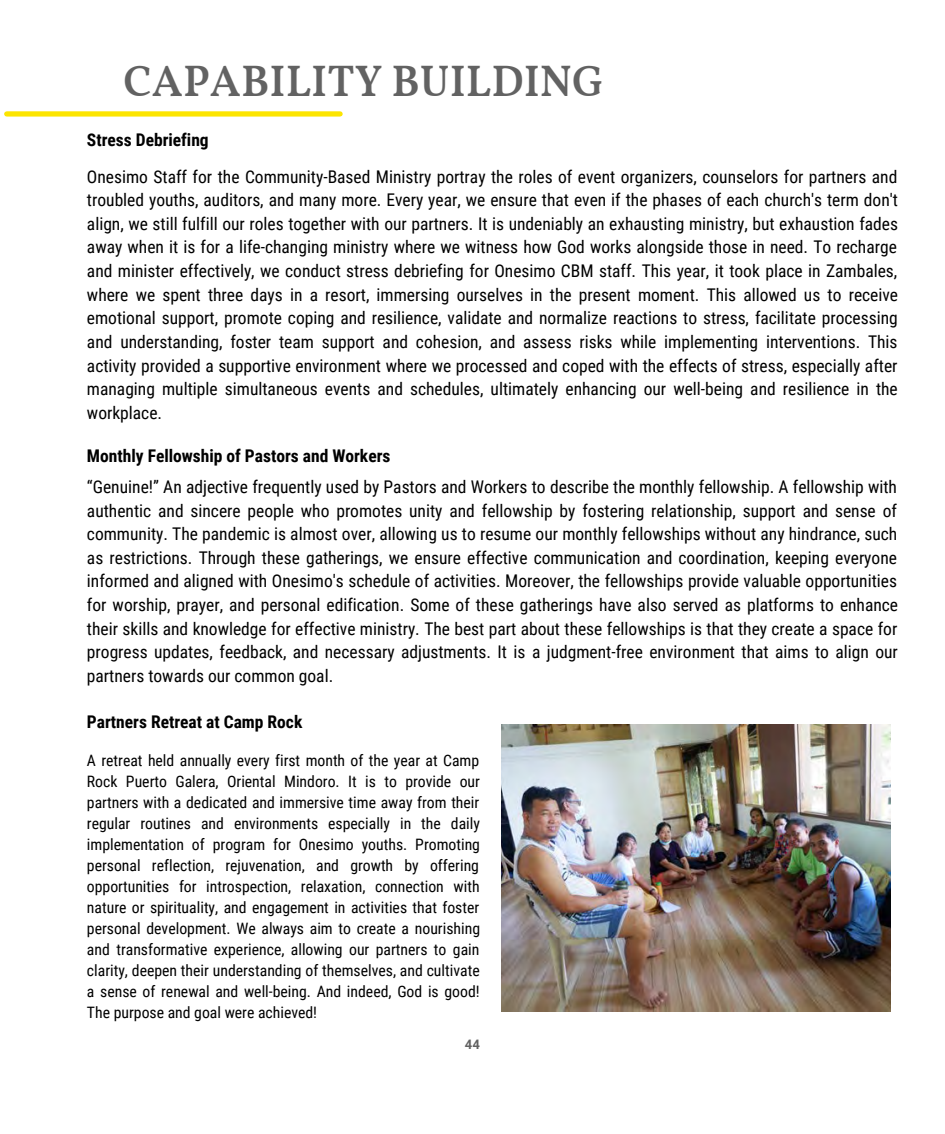
<style>
.page{position:relative;width:945px;height:1134px;background:#fff}
.page>*{position:absolute;margin:0;border:0;box-sizing:border-box;transform-origin:0 0}
.t1{font:600 43.93px "Vollkorn";color:#626262}
.t2{font:17.5px/23.6px "Roboto Condensed";color:#000;text-align:justify}
.t3{font:700 17.5px "Roboto Condensed";color:#000}
.t4{font:15.75px/21px "Roboto Condensed";color:#000;text-align:justify}
.t5{font:700 13.12px "Roboto";color:#626262}
</style>
<div class="page">
<div style="left:7px;top:111px;width:333px;height:6px;background:#fce501"></div>
<img style="left:501px;top:724px;width:390px;height:288px">
<p class="t1" style="left:123px;top:63px;width:482px">CAPABILITY BUILDING</p>
<p class="t3" style="left:87px;top:130px;width:123px">Stress Debriefing</p>
<p class="t2" style="left:87px;top:165px;width:813px">Onesimo Staff for the Community-Based Ministry portray the roles of event organizers, counselors for partners and troubled youths, auditors, and many more. Every year, we ensure that even if the phases of each church's term don't align, we still fulfill our roles together with our partners. It is undeniably an exhausting ministry, but exhaustion fades away when it is for a life-changing ministry where we witness how God works alongside those in need. To recharge and minister effectively, we conduct stress debriefing for Onesimo CBM staff. This year, it took place in Zambales, where we spent three days in a resort, immersing ourselves in the present moment. This allowed us to receive emotional support, promote coping and resilience, validate and normalize reactions to stress, facilitate processing and understanding, foster team support and cohesion, and assess risks while implementing interventions. This activity provided a supportive environment where we processed and coped with the effects of stress, especially after managing multiple simultaneous events and schedules, ultimately enhancing our well-being and resilience in the workplace.</p>
<p class="t3" style="left:87px;top:446px;width:305px">Monthly Fellowship of Pastors and Workers</p>
<p class="t2" style="left:87px;top:475px;width:813px">“Genuine!” An adjective frequently used by Pastors and Workers to describe the monthly fellowship. A fellowship with authentic and sincere people who promotes unity and fellowship by fostering relationship, support and sense of community. The pandemic is almost over, allowing us to resume our monthly fellowships without any hindrance, such as restrictions. Through these gatherings, we ensure effective communication and coordination, keeping everyone informed and aligned with Onesimo's schedule of activities. Moreover, the fellowships provide valuable opportunities for worship, prayer, and personal edification. Some of these gatherings have also served as platforms to enhance their skills and knowledge for effective ministry. The best part about these fellowships is that they create a space for progress updates, feedback, and necessary adjustments. It is a judgment-free environment that aims to align our partners towards our common goal.</p>
<p class="t3" style="left:87px;top:712px;width:217px">Partners Retreat at Camp Rock</p>
<p class="t4" style="left:87px;top:750px;width:395px">A retreat held annually every first month of the year at Camp Rock Puerto Galera, Oriental Mindoro. It is to provide our partners with a dedicated and immersive time away from their regular routines and environments especially in the daily implementation of program for Onesimo youths. Promoting personal reflection, rejuvenation, and growth by offering opportunities for introspection, relaxation, connection with nature or spirituality, and engagement in activities that foster personal development. We always aim to create a nourishing and transformative experience, allowing our partners to gain clarity, deepen their understanding of themselves, and cultivate a sense of renewal and well-being. And indeed, God is good!<br>The purpose and goal were achieved!</p>
<p class="t5" style="left:465px;top:1037px;width:17px">44</p>
</div>
